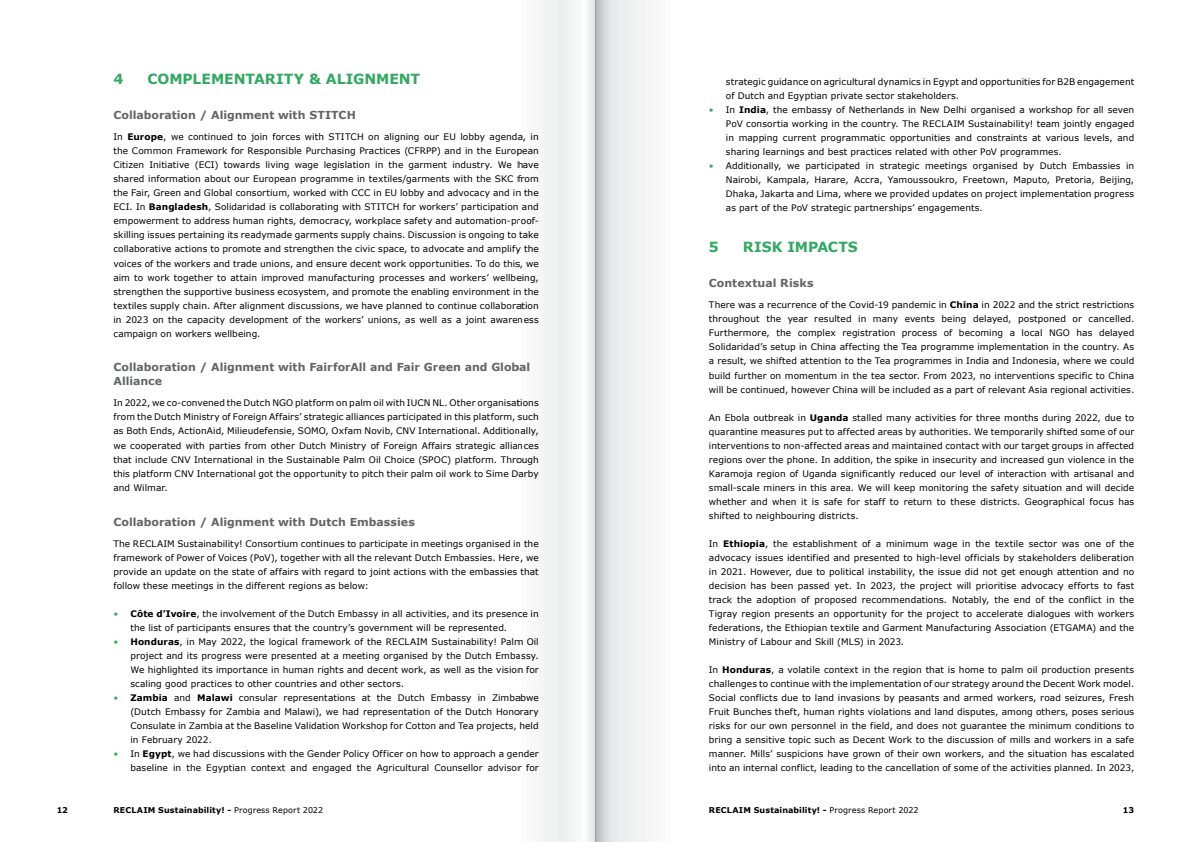
<style>
.page{position:relative;width:1191px;height:842px;background:#fff}
.page>*{position:absolute;margin:0;border:0;box-sizing:border-box;transform-origin:0 0}
.t1{font:700 14px "Verdana";letter-spacing:-.005em;color:#33a862}
.t2{font:700 11px/14px "Verdana";color:#636466}
.t3{font:9px/14px "Verdana";letter-spacing:.005em;color:#000;text-align:justify}
.t4{font:700 8px "Verdana";letter-spacing:.015em;color:#000}
.s1{font-weight:700}
.s2{color:#33a862}
.s3{font-weight:400}
</style>
<div class="page">
<div style="left:519px;top:0;width:76px;height:842px;background:#f4f5f5"></div>
<svg style="left:595px;top:0;width:52px;height:842px"></svg>
<h1 class="t1" style="left:113px;top:70px;width:11px">4</h1>
<h1 class="t1" style="left:147px;top:70px;width:274px">COMPLEMENTARITY &amp; ALIGNMENT</h1>
<p class="t2" style="left:113px;top:109px;width:244px">Collaboration / Alignment with STITCH</p>
<p class="t3" style="left:113px;top:130px;width:427px">In <span class="s1">Europe</span>, we continued to join forces with STITCH on aligning our EU lobby agenda, in the Common Framework for Responsible Purchasing Practices (CFRPP) and in the European Citizen Initiative (ECI) towards living wage legislation in the garment industry. We have shared information about our European programme in textiles/garments with the SKC from the Fair, Green and Global consortium, worked with CCC in EU lobby and advocacy and in the ECI. In <span class="s1">Bangladesh</span>, Solidaridad is collaborating with STITCH for workers’ participation and empowerment to address human rights, democracy, workplace safety and automation-proof&shy;skilling issues pertaining its readymade garments supply chains. Discussion is ongoing to take collaborative actions to promote and strengthen the civic space, to advocate and amplify the voices of the workers and trade unions, and ensure decent work opportunities. To do this, we aim to work together to attain improved manufacturing processes and workers’ wellbeing, strengthen the supportive business ecosystem, and promote the enabling environment in the textiles supply chain. After alignment discussions, we have planned to continue collaboration in 2023 on the capacity development of the workers’ unions, as well as a joint awareness campaign on workers wellbeing.</p>
<p class="t2" style="left:113px;top:361px;width:418px">Collaboration / Alignment with FairforAll and Fair Green and Global<br>Alliance</p>
<p class="t3" style="left:113px;top:396px;width:427px">In 2022, we co-convened the Dutch NGO platform on palm oil with IUCN NL. Other organisations from the Dutch Ministry of Foreign Affairs’ strategic alliances participated in this platform, such as Both Ends, ActionAid, Milieudefensie, SOMO, Oxfam Novib, CNV International. Additionally, we cooperated with parties from other Dutch Ministry of Foreign Affairs strategic alliances that include CNV International in the Sustainable Palm Oil Choice (SPOC) platform. Through this platform CNV International got the opportunity to pitch their palm oil work to Sime Darby and Wilmar.</p>
<p class="t2" style="left:113px;top:515px;width:303px">Collaboration / Alignment with Dutch Embassies</p>
<p class="t3" style="left:113px;top:536px;width:427px">The RECLAIM Sustainability! Consortium continues to participate in meetings organised in the framework of Power of Voices (PoV), together with all the relevant Dutch Embassies. Here, we provide an update on the state of affairs with regard to joint actions with the embassies that follow these meetings in the different regions as below:</p>
<p class="t3" style="left:130px;top:606px;width:410px;text-indent:-17px"><span class="s2">•</span> <span class="s1">Côte d’Ivoire</span>, the involvement of the Dutch Embassy in all activities, and its presence in the list of participants ensures that the country’s government will be represented.</p>
<p class="t3" style="left:130px;top:634px;width:410px;text-indent:-17px"><span class="s2">•</span> <span class="s1">Honduras</span>, in May 2022, the logical framework of the RECLAIM Sustainability! Palm Oil project and its progress were presented at a meeting organised by the Dutch Embassy.<br>We highlighted its importance in human rights and decent work, as well as the vision for scaling good practices to other countries and other sectors.</p>
<p class="t3" style="left:130px;top:690px;width:410px;text-indent:-17px"><span class="s2">•</span> <span class="s1">Zambia</span> and <span class="s1">Malawi</span> consular representations at the Dutch Embassy in Zimbabwe (Dutch Embassy for Zambia and Malawi), we had representation of the Dutch Honorary Consulate in Zambia at the Baseline Validation Workshop for Cotton and Tea projects, held in February 2022.</p>
<p class="t3" style="left:113px;top:746px;width:427px;text-align:right"><span class="s2">•</span> In <span class="s1">Egypt</span>, we had discussions with the Gender Policy Officer on how to approach a gender baseline in the Egyptian context and engaged the Agricultural Counsellor advisor for</p>
<p class="t3" style="left:726px;top:74px;width:410px">strategic guidance on agricultural dynamics in Egypt and opportunities for B2B engagement of Dutch and Egyptian private sector stakeholders.</p>
<p class="t3" style="left:726px;top:102px;width:410px;text-indent:-17px"><span class="s2">•</span> In <span class="s1">India</span>, the embassy of Netherlands in New Delhi organised a workshop for all seven PoV consortia working in the country. The RECLAIM Sustainability! team jointly engaged in mapping current programmatic opportunities and constraints at various levels, and sharing learnings and best practices related with other PoV programmes.</p>
<p class="t3" style="left:726px;top:158px;width:410px;text-indent:-17px"><span class="s2">•</span> Additionally, we participated in strategic meetings organised by Dutch Embassies in Nairobi, Kampala, Harare, Accra, Yamoussoukro, Freetown, Maputo, Pretoria, Beijing, Dhaka, Jakarta and Lima, where we provided updates on project implementation progress as part of the PoV strategic partnerships’ engagements.</p>
<h1 class="t1" style="left:709px;top:238px;width:11px">5</h1>
<h1 class="t1" style="left:743px;top:238px;width:116px">RISK IMPACTS</h1>
<p class="t2" style="left:709px;top:277px;width:106px">Contextual Risks</p>
<p class="t3" style="left:709px;top:298px;width:427px">There was a recurrence of the Covid-19 pandemic in <span class="s1">China</span> in 2022 and the strict restrictions throughout the year resulted in many events being delayed, postponed or cancelled.<br>Furthermore, the complex registration process of becoming a local NGO has delayed Solidaridad’s setup in China affecting the Tea programme implementation in the country. As a result, we shifted attention to the Tea programmes in India and Indonesia, where we could build further on momentum in the tea sector. From 2023, no interventions specific to China will be continued, however China will be included as a part of relevant Asia regional activities.</p>
<p class="t3" style="left:709px;top:410px;width:427px">An Ebola outbreak in <span class="s1">Uganda</span> stalled many activities for three months during 2022, due to quarantine measures put to affected areas by authorities. We temporarily shifted some of our interventions to non-affected areas and maintained contact with our target groups in affected regions over the phone. In addition, the spike in insecurity and increased gun violence in the Karamoja region of Uganda significantly reduced our level of interaction with artisanal and small-scale miners in this area. We will keep monitoring the safety situation and will decide whether and when it is safe for staff to return to these districts. Geographical focus has shifted to neighbouring districts.</p>
<p class="t3" style="left:709px;top:536px;width:427px">In <span class="s1">Ethiopia</span>, the establishment of a minimum wage in the textile sector was one of the advocacy issues identified and presented to high-level officials by stakeholders deliberation in 2021. However, due to political instability, the issue did not get enough attention and no decision has been passed yet. In 2023, the project will prioritise advocacy efforts to fast track the adoption of proposed recommendations. Notably, the end of the conflict in the Tigray region presents an opportunity for the project to accelerate dialogues with workers federations, the Ethiopian textile and Garment Manufacturing Association (ETGAMA) and the Ministry of Labour and Skill (MLS) in 2023.</p>
<p class="t3" style="left:709px;top:662px;width:427px">In <span class="s1">Honduras</span>, a volatile context in the region that is home to palm oil production presents challenges to continue with the implementation of our strategy around the Decent Work model.<br>Social conflicts due to land invasions by peasants and armed workers, road seizures, Fresh Fruit Bunches theft, human rights violations and land disputes, among others, poses serious risks for our own personnel in the field, and does not guarantee the minimum conditions to bring a sensitive topic such as Decent Work to the discussion of mills and workers in a safe manner. Mills’ suspicions have grown of their own workers, and the situation has escalated into an internal conflict, leading to the cancellation of some of the activities planned. In 2023,</p>
<p class="t4" style="left:57px;top:804px;width:13px">12</p>
<p class="t4" style="left:113px;top:804px;width:211px">RECLAIM Sustainability! - <span class="s3">Progress Report 2022</span></p>
<p class="t4" style="left:709px;top:804px;width:211px">RECLAIM Sustainability! - <span class="s3">Progress Report 2022</span></p>
<p class="t4" style="left:1123px;top:804px;width:13px">13</p>
</div>
